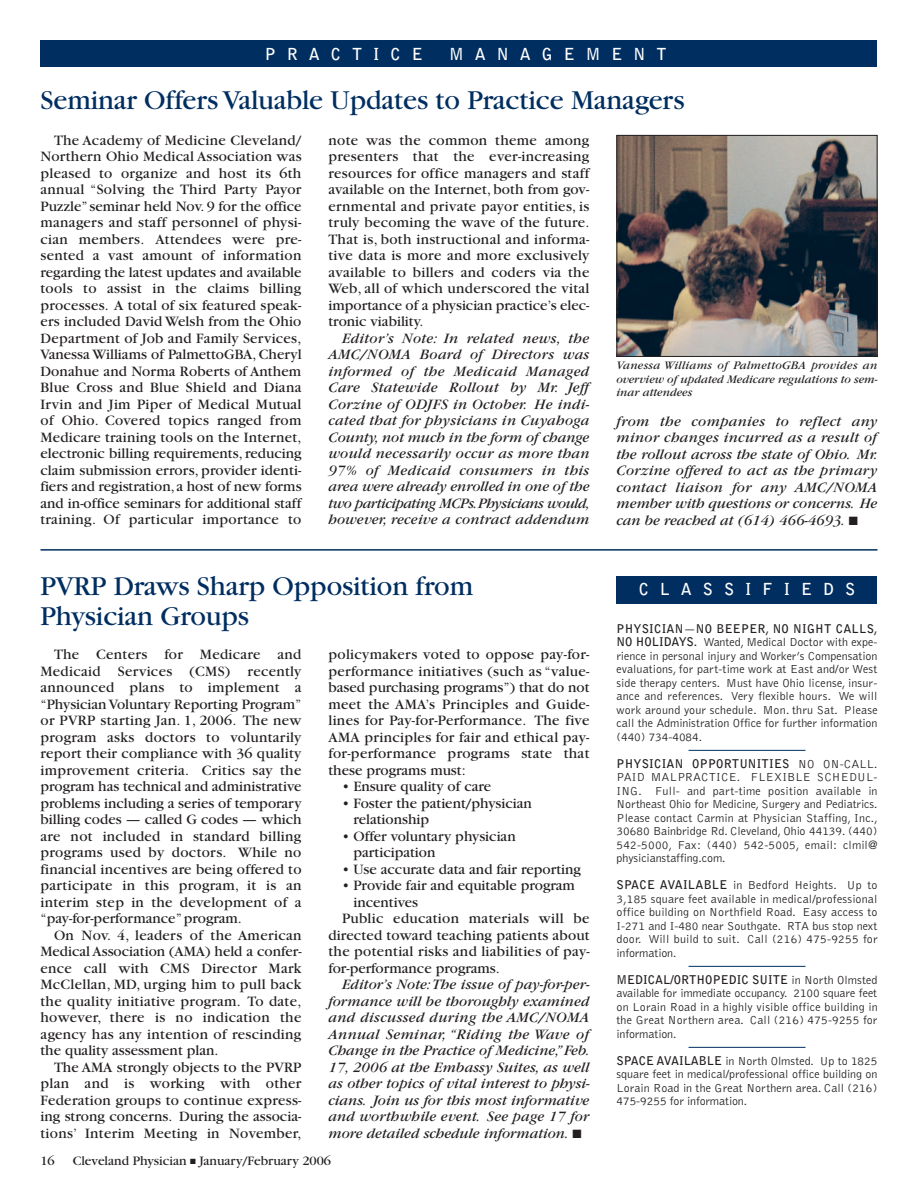
<style>
.page{position:relative;width:918px;height:1188px;background:#fff}
.page>*{position:absolute;margin:0;border:0;box-sizing:border-box;transform-origin:0 0}
.t1{font:28.5px/30px "Garamond";letter-spacing:-.005em;color:#002e60}
.t2{font:700 16.5px "Bell Gothic";letter-spacing:.665em;color:#fff}
.t3{font:15px/16.5px "Garamond";color:#231f20;text-align:justify}
.t4{font:italic 15px/16.5px "Garamond";color:#231f20;text-align:justify}
.t5{font:15px "Garamond";letter-spacing:.02em;color:#231f20}
.t6{font:13.5px "Garamond";color:#231f20}
.t7{font:300 12px/13.5px "Bell Gothic";letter-spacing:-.005em;color:#231f20;text-align:justify}
.t8{font:italic 12px/13.5px "Garamond";color:#231f20;text-align:justify}
.s1{font-weight:700}
</style>
<div class="page">
<div style="left:40px;top:40px;width:838px;height:28px;background:#002e60"></div>
<img style="left:618px;top:137px;width:258px;height:218px">
<div style="left:616px;top:135px;width:262px;height:222px;border:1px solid #231f20"></div>
<hr style="left:40px;top:549px;width:838px;height:2px;background:#002e60">
<div style="left:616px;top:576px;width:262px;height:27px;background:#002e60"></div>
<hr style="left:688px;top:750px;width:118px;height:1px;background:#002e60">
<hr style="left:688px;top:966px;width:118px;height:1px;background:#002e60">
<hr style="left:688px;top:1047px;width:118px;height:1px;background:#002e60">
<p class="t2" style="left:265px;top:48px;width:159px">PRACTICE</p>
<p class="t2" style="left:449px;top:48px;width:219px">MANAGEMENT</p>
<h1 class="t1" style="left:40px;top:88px;width:646px">Seminar Offers Valuable Updates to Practice Managers</h1>
<p class="t3" style="left:40px;top:133px;width:263px;text-indent:14px">The Academy of Medicine Cleveland/ Northern Ohio Medical Association was pleased to organize and host its 6th annual “Solving the Third Party Payor Puzzle”seminar held Nov. 9 for the office managers and staff personnel of physi&shy;cian members. Attendees were pre&shy;sented a vast amount of information regarding the latest updates and available tools to assist in the claims billing processes. A total of six featured speak&shy;ers included David Welsh from the Ohio Department of Job and Family Services, Vanessa Williams of PalmettoGBA, Cheryl Donahue and Norma Roberts of Anthem Blue Cross and Blue Shield and Diana Irvin and Jim Piper of Medical Mutual of Ohio. Covered topics ranged from Medicare training tools on the Internet, electronic billing requirements, reducing claim submission errors, provider identi&shy;fiers and registration,a host of new forms and in-office seminars for additional staff training. Of particular importance to</p>
<p class="t3" style="left:329px;top:133px;width:263px">note was the common theme among presenters that the ever-increasing resources for office managers and staff available on the Internet, both from gov&shy;ernmental and private payor entities, is truly becoming the wave of the future.<br>That is, both instructional and informa&shy;tive data is more and more exclusively available to billers and coders via the Web, all of which underscored the vital importance of a physician practice’s elec&shy;tronic viability.</p>
<p class="t4" style="left:328px;top:332px;width:263px;text-indent:14px">Editor’s Note: In related news, the AMC/NOMA Board of Directors was informed of the Medicaid Managed Care Statewide Rollout by Mr. Jeff Corzine of ODJFS in October. He indi&shy;cated that for physicians in Cuyahoga County, not much in the form of change would necessarily occur as more than 97% of Medicaid consumers in this area were already enrolled in one of the two participating MCPs.Physicians would, however, receive a contract addendum</p>
<p class="t8" style="left:616px;top:360px;width:263px">Vanessa Williams of PalmettoGBA provides an overview of updated Medicare regulations to sem&shy;inar attendees</p>
<p class="t4" style="left:616px;top:415px;width:263px">from the companies to reflect any minor changes incurred as a result of the rollout across the state of Ohio. Mr.<br>Corzine offered to act as the primary contact liaison for any AMC/NOMA member with questions or concerns. He can be reached at (614) 466-4693. ■</p>
<h1 class="t1" style="left:40px;top:574px;width:434px">PVRP Draws Sharp Opposition from<br>Physician Groups</h1>
<p class="t2" style="left:639px;top:583px;width:218px">CLASSIFIEDS</p>
<p class="t7" style="left:616px;top:623px;width:263px"><span class="s1">PHYSICIAN—NO BEEPER, NO NIGHT CALLS, NO HOLIDAYS.</span> Wanted, Medical Doctor with expe&shy;rience in personal injury and Worker’s Compensation evaluations, for part-time work at East and/or West side therapy centers. Must have Ohio license, insur&shy;ance and references. Very flexible hours. We will work around your schedule. Mon. thru Sat. Please call the Administration Office for further information (440) 734-4084.</p>
<p class="t7" style="left:616px;top:758px;width:263px"><span class="s1">PHYSICIAN OPPORTUNITIES</span> NO ON-CALL.<br>PAID MALPRACTICE. FLEXIBLE SCHEDUL-ING. Full- and part-time position available in Northeast Ohio for Medicine, Surgery and Pediatrics.<br>Please contact Carmin at Physician Staffing, Inc., 30680 Bainbridge Rd. Cleveland, Ohio 44139. (440)<br>542-5000, Fax: (440) 542-5005, email: clmil@ physicianstaffing.com.</p>
<p class="t7" style="left:616px;top:879px;width:263px"><span class="s1">SPACE AVAILABLE</span> in Bedford Heights. Up to 3,185 square feet available in medical/professional office building on Northfield Road. Easy access to I-271 and I-480 near Southgate. RTA bus stop next door. Will build to suit. Call (216) 475-9255 for information.</p>
<p class="t7" style="left:616px;top:974px;width:263px"><span class="s1">MEDICAL/ORTHOPEDIC SUITE</span> in North Olmsted available for immediate occupancy. 2100 square feet on Lorain Road in a highly visible office building in the Great Northern area. Call (216) 475-9255 for information.</p>
<p class="t7" style="left:616px;top:1055px;width:263px"><span class="s1">SPACE AVAILABLE</span> in North Olmsted. Up to 1825 square feet in medical/professional office building on Lorain Road in the Great Northern area. Call (216)<br>475-9255 for information.</p>
<p class="t3" style="left:41px;top:648px;width:263px;text-indent:13px">The Centers for Medicare and Medicaid Services (CMS) recently announced plans to implement a “Physician Voluntary Reporting Program” or PVRP starting Jan. 1, 2006. The new program asks doctors to voluntarily report their compliance with 36 quality improvement criteria. Critics say the program has technical and administrative problems including a series of temporary billing codes — called G codes — which are not included in standard billing programs used by doctors. While no financial incentives are being offered to participate in this program, it is an interim step in the development of a “pay-for-performance”program.</p>
<p class="t3" style="left:41px;top:928px;width:263px;text-indent:13px">On Nov. 4, leaders of the American Medical Association (AMA) held a confer&shy;ence call with CMS Director Mark McClellan, MD, urging him to pull back the quality initiative program. To date, however, there is no indication the agency has any intention of rescinding the quality assessment plan.</p>
<p class="t3" style="left:41px;top:1060px;width:263px;text-indent:13px">The AMA strongly objects to the PVRP plan and is working with other Federation groups to continue express&shy;ing strong concerns. During the associa&shy;tions’ Interim Meeting in November,</p>
<p class="t3" style="left:329px;top:648px;width:263px">policymakers voted to oppose pay-for&shy;performance initiatives (such as “value&shy;based purchasing programs”) that do not meet the AMA’s Principles and Guide&shy;lines for Pay-for-Performance. The five AMA principles for fair and ethical pay&shy;for-performance programs state that these programs must:</p>
<p class="t3" style="left:342px;top:780px;width:151px">• Ensure quality of care</p>
<p class="t3" style="left:353px;top:796px;width:180px;text-indent:-11px">• Foster the patient/physician relationship</p>
<p class="t3" style="left:353px;top:829px;width:164px;text-indent:-11px">• Offer voluntary physician participation</p>
<p class="t3" style="left:342px;top:862px;width:241px">• Use accurate data and fair reporting</p>
<p class="t3" style="left:342px;top:879px;width:234px">• Provide fair and equitable program</p>
<p class="t3" style="left:353px;top:895px;width:66px">incentives</p>
<p class="t5" style="left:342px;top:914px;width:249px">Public education materials will be</p>
<p class="t3" style="left:329px;top:928px;width:263px">directed toward teaching patients about</p>
<p class="t5" style="left:329px;top:947px;width:263px">the potential risks and liabilities of pay-</p>
<p class="t3" style="left:329px;top:961px;width:173px">for-performance programs.</p>
<p class="t4" style="left:328px;top:978px;width:263px;text-indent:14px">Editor’s Note:The issue of pay-for-per&shy;formance will be thoroughly examined and discussed during the AMC/NOMA Annual Seminar, “Riding the Wave of Change in the Practice of Medicine,”Feb.<br>17, 2006 at the Embassy Suites, as well as other topics of vital interest to physi&shy;cians. Join us for this most informative and worthwhile event. See page 17 for more detailed schedule information. ■</p>
<p class="t6" style="left:40px;top:1157px;width:16px">16</p>
<p class="t6" style="left:73px;top:1157px;width:260px">Cleveland Physician ■ January/February 2006</p>
</div>
